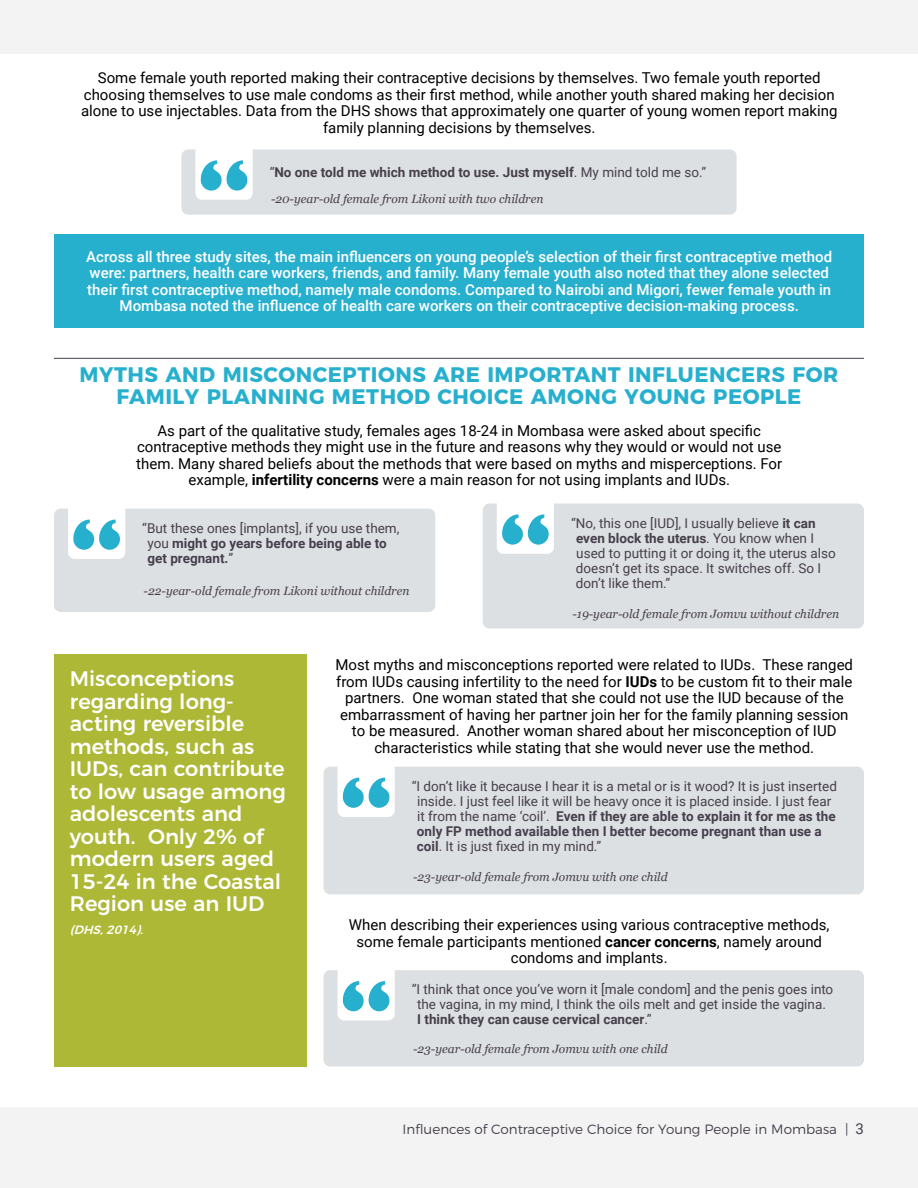
<style>
.page{position:relative;width:918px;height:1188px;background:#fff}
.page>*{position:absolute;margin:0;border:0;box-sizing:border-box;transform-origin:0 0}
.t1{font:500 21px/22.5px "Montserrat";color:#fff}
.t2{font:700 21px/22.5px "Montserrat";letter-spacing:.025em;color:#27afce;text-align:center}
.Paragraph_Style_1{font:15px/16.5px "Roboto";color:#000;text-align:center}
.Paragraph_Style_1-2{font:500 15px/16.5px "Roboto";color:#fff;text-align:center}
.t3{font:15px "Roboto";color:#463f4c}
.Paragraph_Style_1-3{font:13.5px/15px "Roboto";color:#463f4c}
.Paragraph_Style_1-4{font:700 13.5px "Roboto";color:#463f4c}
.t4{font:300 13.5px "Montserrat";color:#463f4c}
.Paragraph_Style_1-5{font:italic 12px "Georgia";color:#463f4c}
.t5{font:italic 500 12px "Montserrat";color:#fff}
.s1{font-weight:400}
.s2{font-weight:700}
</style>
<div class="page">
<div style="left:54px;top:654px;width:253px;height:412px;background:#aeb837"></div>
<div style="left:54px;top:234px;width:810px;height:94px;background:#27afce"></div>
<div style="left:0;top:1107px;width:918px;height:81px;background:#f3f3f3"></div>
<div style="left:0;top:0;width:918px;height:54px;background:#f3f3f3"></div>
<div style="left:181px;top:149px;width:556px;height:66px;background:#dde0e2;border-radius:7px"></div>
<div style="left:195px;top:144px;width:58px;height:56px;background:#fff;border-radius:7px"></div>
<svg style="left:200px;top:160px;width:47px;height:31px"></svg>
<hr style="left:54px;top:358px;width:810px;height:1px;background:#463f4c">
<div style="left:54px;top:509px;width:381px;height:103px;background:#dde0e2;border-radius:7px"></div>
<div style="left:68px;top:503px;width:57px;height:56px;background:#fff;border-radius:7px"></div>
<svg style="left:73px;top:520px;width:47px;height:30px"></svg>
<div style="left:483px;top:503px;width:381px;height:125px;background:#dde0e2;border-radius:7px"></div>
<div style="left:497px;top:498px;width:57px;height:56px;background:#fff;border-radius:7px"></div>
<svg style="left:502px;top:514px;width:47px;height:31px"></svg>
<div style="left:323px;top:767px;width:541px;height:127px;background:#dde0e2;border-radius:7px"></div>
<div style="left:338px;top:762px;width:57px;height:55px;background:#fff;border-radius:7px"></div>
<svg style="left:342px;top:778px;width:47px;height:30px"></svg>
<div style="left:323px;top:970px;width:541px;height:97px;background:#dde0e2;border-radius:7px"></div>
<div style="left:338px;top:965px;width:57px;height:55px;background:#fff;border-radius:7px"></div>
<svg style="left:342px;top:981px;width:47px;height:30px"></svg>
<p class="Paragraph_Style_1" style="left:81px;top:69px;width:758px">Some female youth reported making their contraceptive decisions by themselves. Two female youth reported choosing themselves to use male condoms as their first method, while another youth shared making her decision alone to use injectables. Data from the DHS shows that approximately one quarter of young women report making family planning decisions by themselves.</p>
<p class="Paragraph_Style_1-4" style="left:270px;top:162px;width:438px"><span class="s1">“</span>No one told me which method to use. Just myself<span class="s1">. My mind told me so.”</span></p>
<p class="Paragraph_Style_1-5" style="left:271px;top:190px;width:274px">-20-year-old female from Likoni with two children</p>
<p class="Paragraph_Style_1-2" style="left:86px;top:247px;width:747px">Across all three study sites, the main influencers on young people’s selection of their first contraceptive method were: partners, health care workers, friends, and family. Many female youth also noted that they alone selected their first contraceptive method, namely male condoms. Compared to Nairobi and Migori, fewer female youth in Mombasa noted the influence of health care workers on their contraceptive decision-making process.</p>
<p class="t2" style="left:80px;top:362px;width:760px">MYTHS AND MISCONCEPTIONS ARE IMPORTANT INFLUENCERS FOR<br>FAMILY PLANNING METHOD CHOICE AMONG YOUNG PEOPLE</p>
<p class="Paragraph_Style_1" style="left:136px;top:422px;width:648px">As part of the qualitative study, females ages 18-24 in Mombasa were asked about specific contraceptive methods they might use in the future and reasons why they would or would not use them. Many shared beliefs about the methods that were based on myths and misperceptions. For example, <span class="s2">infertility concerns</span> were a main reason for not using implants and IUDs.</p>
<p class="Paragraph_Style_1-3" style="left:147px;top:520px;width:254px;text-indent:-5px">“But these ones [implants], if you use them, you <span class="s2">might go years before being able to get pregnant.</span>”</p>
<p class="Paragraph_Style_1-5" style="left:144px;top:582px;width:267px">-22-year-old female from Likoni without children</p>
<p class="Paragraph_Style_1-3" style="left:576px;top:515px;width:261px;text-indent:-5px">“No, this one [IUD], I usually believe <span class="s2">it can even block the uterus</span>. You know when I used to putting it or doing it, the uterus also doesn’t get its space. It switches off. So I don’t like them.”</p>
<p class="Paragraph_Style_1-5" style="left:572px;top:605px;width:268px">-19-year-old female from Jomvu without children</p>
<p class="t1" style="left:70px;top:666px;width:217px">Misconceptions regarding long&shy;acting reversible methods, such as<br>IUDs, can contribute to low usage among adolescents and youth. Only 2% of modern users aged<br>15-24 in the Coastal<br>Region use an IUD</p>
<p class="t5" style="left:70px;top:920px;width:79px">(DHS,2014).</p>
<p class="Paragraph_Style_1" style="left:335px;top:656px;width:519px">Most myths and misconceptions reported were related to IUDs. These ranged from IUDs causing infertility to the need for <span class="s2">IUDs</span> to be custom fit to their male partners. One woman stated that she could not use the IUD because of the embarrassment of having her partner join her for the family planning session to be measured. Another woman shared about her misconception of IUD characteristics while stating that she would never use the method.</p>
<p class="Paragraph_Style_1-3" style="left:417px;top:778px;width:422px;text-indent:-5px">“I don’t like it because I hear it is a metal or is it wood? It is just inserted inside. I just feel like it will be heavy once it is placed inside. I just fear it from the name ‘coil’. <span class="s2">Even if they are able to explain it for me as the only FP method available then I better become pregnant than use a coil</span>. It is just fixed in my mind.”</p>
<p class="Paragraph_Style_1-5" style="left:413px;top:869px;width:256px">-23-year-old female from Jomvu with one child</p>
<p class="Paragraph_Style_1" style="left:349px;top:916px;width:482px">When describing their experiences using various contraceptive methods, some female participants mentioned <span class="s2">cancer concerns</span>, namely around condoms and implants.</p>
<p class="Paragraph_Style_1-3" style="left:417px;top:982px;width:418px;text-indent:-5px">“I think that once you’ve worn it [male condom] and the penis goes into the vagina, in my mind, I think the oils melt and get inside the vagina.<br><span class="s2">I think they can cause cervical cancer</span>.”</p>
<p class="Paragraph_Style_1-5" style="left:413px;top:1041px;width:256px">-23-year-old female from Jomvu with one child</p>
<p class="t4" style="left:403px;top:1119px;width:447px">Influences of Contraceptive Choice for Young People in Mombasa |</p>
<p class="t3" style="left:856px;top:1118px;width:10px">3</p>
</div>
